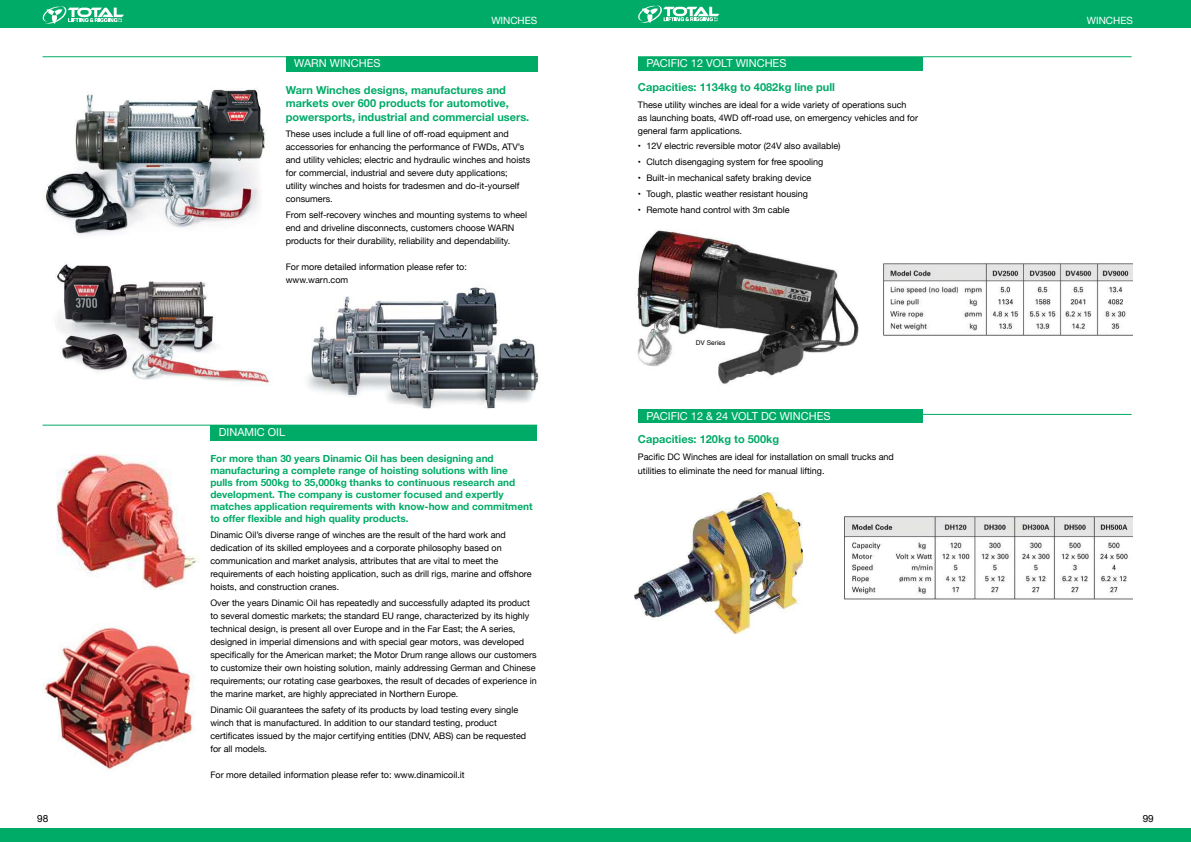
<style>
.page{position:relative;width:1191px;height:842px;background:#fff}
.page>*{position:absolute;margin:0;border:0;box-sizing:border-box;transform-origin:0 0}
.t1{font:700 11px/13.2px "Helvetica Neue";color:#00ab67}
.t2{font:11px "Helvetica Neue";color:#fff}
.t3{font:700 10px/12px "Helvetica Neue";color:#00ab67}
.t4{font:10px "Helvetica Neue";color:#fff}
.t5{font:10px "Helvetica Neue";color:#000}
.t6{font:9px/13px "Helvetica Neue";color:#000}
.t7{font:6.6px "Helvetica";color:#000}
</style>
<div class="page">
<div style="left:0;top:0;width:604px;height:28px;background:#00ab67"></div>
<div style="left:587px;top:0;width:604px;height:28px;background:#00ab67"></div>
<div style="left:0;top:828px;width:604px;height:14px;background:#00ab67"></div>
<div style="left:587px;top:828px;width:604px;height:14px;background:#00ab67"></div>
<svg style="left:638px;top:5px;width:81px;height:18px"></svg>
<svg style="left:42px;top:6px;width:82px;height:18px"></svg>
<img style="left:284px;top:287px;width:256px;height:138px">
<img style="left:57px;top:264px;width:214px;height:122px">
<img style="left:46px;top:89px;width:220px;height:146px">
<hr style="left:43px;top:56px;width:494px;height:1px;background:#00ab67">
<hr style="left:43px;top:425px;width:494px;height:1px;background:#00ab67">
<div style="left:286px;top:57px;width:251px;height:15px;background:#00ab67"></div>
<div style="left:210px;top:425px;width:327px;height:15px;background:#00ab67"></div>
<img style="left:56px;top:455px;width:143px;height:134px">
<img style="left:43px;top:622px;width:151px;height:149px">
<img style="left:634px;top:492px;width:168px;height:141px">
<img style="left:637px;top:230px;width:221px;height:154px">
<img style="left:883px;top:263px;width:249px;height:73px">
<img style="left:843px;top:516px;width:289px;height:84px">
<hr style="left:638px;top:56px;width:493px;height:1px;background:#00ab67">
<hr style="left:638px;top:414px;width:493px;height:1px;background:#00ab67">
<div style="left:638px;top:57px;width:284px;height:13px;background:#00ab67"></div>
<div style="left:638px;top:409px;width:284px;height:14px;background:#00ab67"></div>
<p class="t2" style="left:294px;top:56px;width:9px">WARN</p>
<p class="t2" style="left:330px;top:56px;width:52px">Winches</p>
<p class="t4" style="left:491px;top:13px;width:48px">WINCHES</p>
<p class="t4" style="left:1086px;top:13px;width:48px">WINCHES</p>
<p class="t2" style="left:646px;top:56px;width:13px">Pacific</p>
<p class="t2" style="left:691px;top:56px;width:20px">12 voltwinches</p>
<p class="t1" style="left:286px;top:84px;width:245px">Warn Winches designs, manufactures and markets over 600 products for automotive, powersports, industrial and commercial users.</p>
<p class="t6" style="left:286px;top:128px;width:246px">These uses include a full line of off-road equipment and accessories for enhancing the performance of FWDs, ATV’s and utility vehicles; electric and hydraulic winches and hoists for commercial, industrial and severe duty applications; utility winches and hoists for tradesmen and do-it-yourself consumers.</p>
<p class="t6" style="left:286px;top:209px;width:243px">From self-recovery winches and mounting systems to wheel end and driveline disconnects, customers choose WARN products for their durability, reliability and dependability.</p>
<p class="t6" style="left:286px;top:261px;width:183px">For more detailed information please refer to: www.warn.com</p>
<p class="t2" style="left:219px;top:424px;width:15px">Dinamic</p>
<p class="t2" style="left:268px;top:424px;width:14px">Oil</p>
<p class="t3" style="left:210px;top:453px;width:324px">For more than 30 years Dinamic Oil has been designing and manufacturing a complete range of hoisting solutions with line pulls from 500kg to 35,000kg thanks to continuous research and development. The company is customer focused and expertly matches application requirements with know-how and commitment to offer flexible and high quality products.</p>
<p class="t6" style="left:210px;top:529px;width:323px">Dinamic Oil’s diverse range of winches are the result of the hard work and dedication of its skilled employees and a corporate philosophy based on communication and market analysis, attributes that are vital to meet the requirements of each hoisting application, such as drill rigs, marine and offshore hoists, and construction cranes.</p>
<p class="t6" style="left:210px;top:597px;width:328px">Over the years Dinamic Oil has repeatedly and successfully adapted its product to several domestic markets; the standard EU range, characterized by its highly technical design, is present all over Europe and in the Far East; the A series, designed in imperial dimensions and with special gear motors, was developed specifically for the American market; the Motor Drum range allows our customers to customize their own hoisting solution, mainly addressing German and Chinese requirements; our rotating case gearboxes, the result of decades of experience in the marine market, are highly appreciated in Northern Europe.</p>
<p class="t6" style="left:210px;top:704px;width:317px">Dinamic Oil guarantees the safety of its products by load testing every single winch that is manufactured. In addition to our standard testing, product certificates issued by the major certifying entities (DNV, ABS) can be requested for all models.</p>
<p class="t6" style="left:210px;top:769px;width:256px">For more detailed information please refer to: www.dinamicoil.it</p>
<p class="t1" style="left:638px;top:81px;width:198px">Capacities: 1134kg to 4082kg line pull</p>
<p class="t6" style="left:638px;top:98px;width:281px">These utility winches are ideal for a wide variety of operations such as launching boats, 4WD off-road use, on emergency vehicles and for general farm applications.</p>
<p class="t6" style="left:638px;top:140px;width:204px">• 12V electric reversible motor (24V also available)</p>
<p class="t6" style="left:638px;top:156px;width:187px">• Clutch disengaging system for free spooling</p>
<p class="t6" style="left:638px;top:172px;width:175px">• Built-in mechanical safety braking device</p>
<p class="t6" style="left:638px;top:188px;width:172px">• Tough, plastic weather resistant housing</p>
<p class="t6" style="left:638px;top:204px;width:153px">• Remote hand control with 3m cable</p>
<p class="t7" style="left:696px;top:337px;width:31px">DV Series</p>
<p class="t2" style="left:646px;top:408px;width:13px">Pacific</p>
<p class="t2" style="left:691px;top:408px;width:44px">12 &amp; 24 volt</p>
<p class="t2" style="left:761px;top:408px;width:24px">DC winches</p>
<p class="t1" style="left:638px;top:433px;width:143px">Capacities: 120kg to 500kg</p>
<p class="t6" style="left:638px;top:451px;width:257px;line-height:13.5px">Pacific DC Winches are ideal for installation on small trucks and utilities to eliminate the need for manual lifting.</p>
<p class="t5" style="left:37px;top:811px;width:13px">98</p>
<p class="t5" style="left:1142px;top:811px;width:13px">99</p>
</div>
